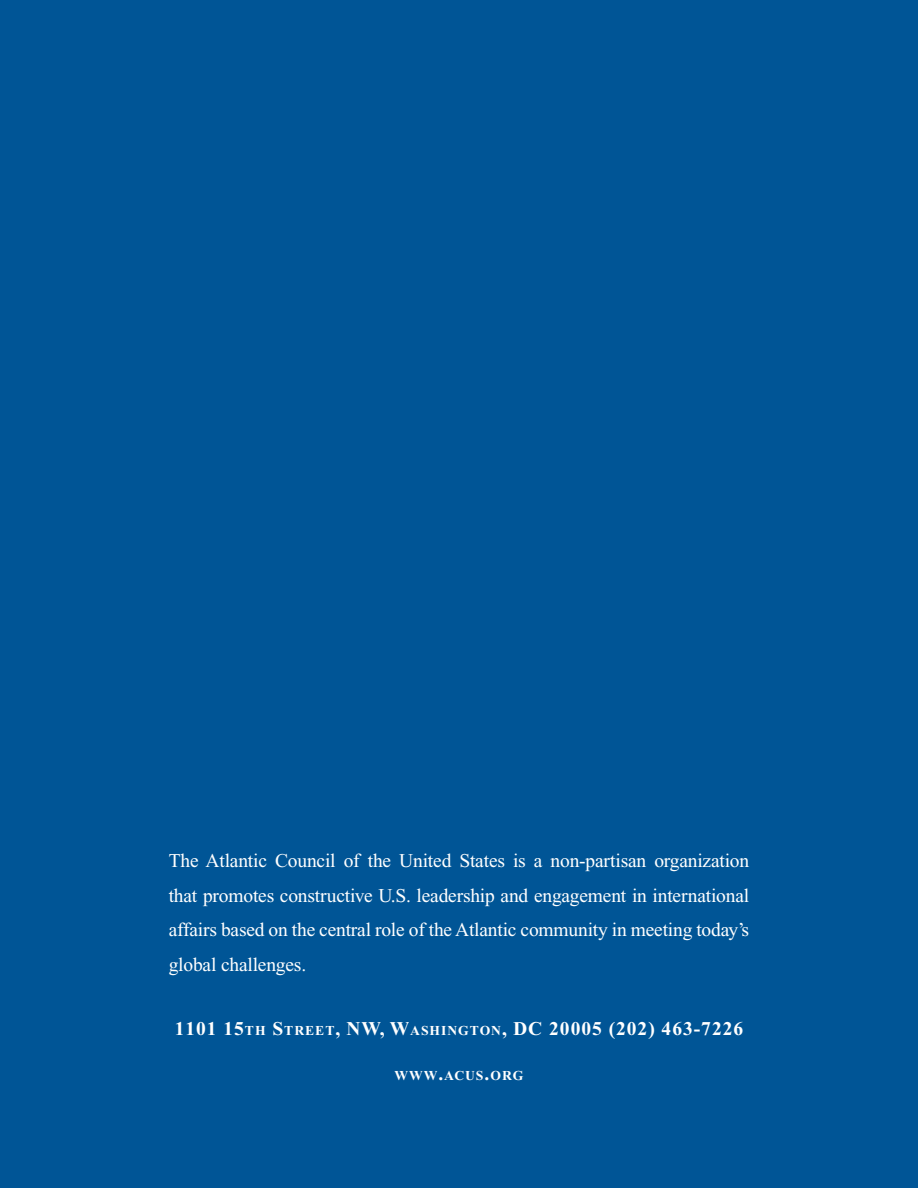
<style>
.page{position:relative;width:918px;height:1188px;background:#005596}
.page>*{position:absolute;margin:0;border:0;box-sizing:border-box;transform-origin:0 0}
.t1{font:19.5px/34.5px "Times New Roman";letter-spacing:-.01em;color:#fff;text-align:justify}
.t2{font:700 19.5px "Times New Roman";letter-spacing:.05em;color:#fff}
.t3{font:700 13.65px "Times New Roman";letter-spacing:.07em;color:#fff}
.s1{font-size:13.65px}
.s2{font-size:19.5px}
</style>
<div class="page">
<p class="t1" style="left:169px;top:844px;width:582px">The Atlantic Council of the United States is a non-partisan organization that promotes constructive U.S. leadership and engagement in international affairs based on the central role of the Atlantic community in meeting today’s global challenges.</p>
<p class="t2" style="left:175px;top:1018px;width:570px">1101 15<span class="s1">TH</span> S<span class="s1">TREET</span>, NW, W<span class="s1">ASHINGTON</span>, DC 20005 (202) 463-7226</p>
<p class="t3" style="left:395px;top:1068px;width:16px">WWW</p>
<p class="t3" style="left:438px;top:1068px;width:87px"><span class="s2">.</span>ACUS<span class="s2">.</span>ORG</p>
</div>
